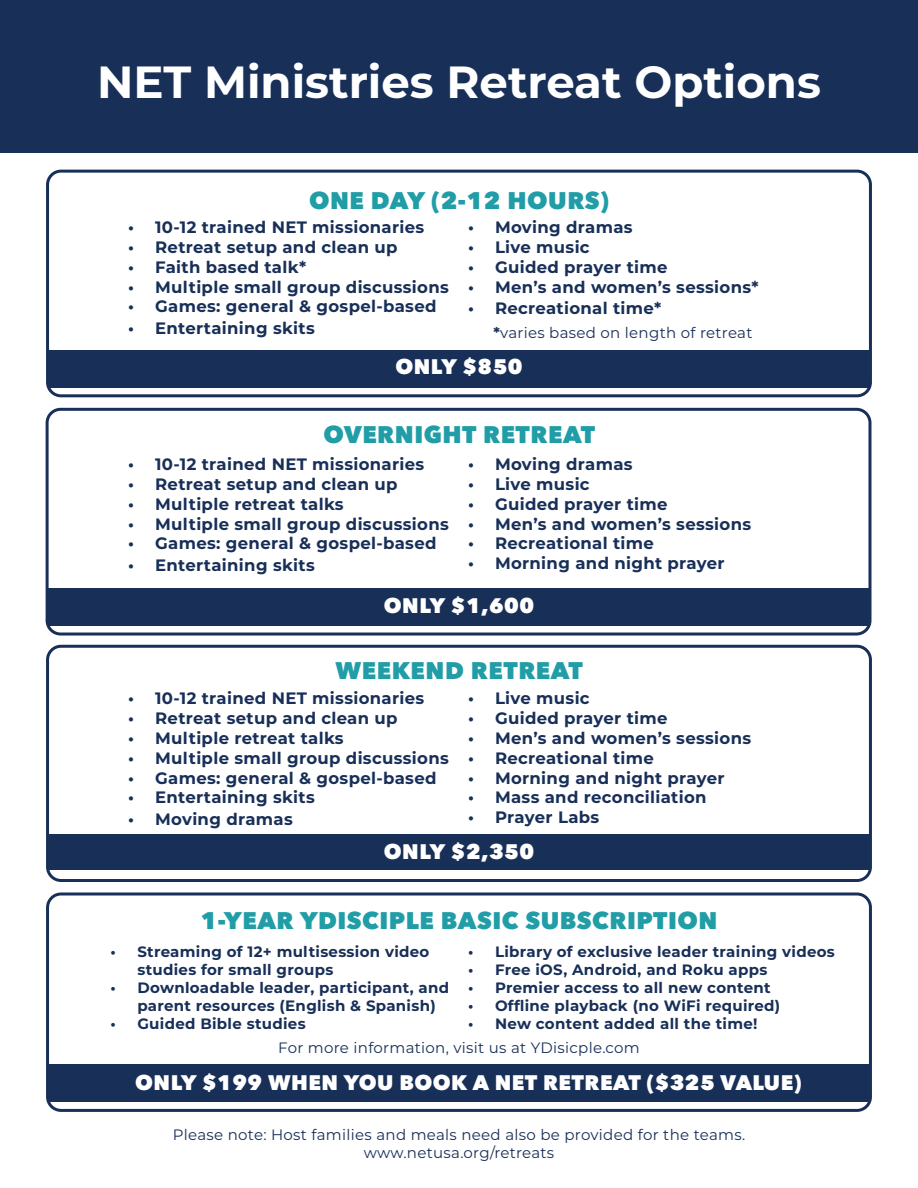
<style>
.page{position:relative;width:918px;height:1188px;background:#fff}
.page>*{position:absolute;margin:0;border:0;box-sizing:border-box;transform-origin:0 0}
.t1{font:700 45px "Montserrat";color:#fff}
.t2{font:800 24px "Avenir Next";letter-spacing:.02em;color:#209da6}
.t3{font:800 21px "Avenir Next";letter-spacing:.02em;color:#fff}
.t4{font:700 16.5px "Montserrat";letter-spacing:.02em;color:#182f58}
.t5{font:700 15px/18px "Montserrat";letter-spacing:.02em;color:#182f58}
.t6{font:15px/18px "Montserrat";letter-spacing:.02em;color:#182f58;text-align:center}
.s1{font-weight:700}
</style>
<div class="page">
<div style="left:49px;top:1065px;width:820px;height:37px;background:#182f58"></div>
<div style="left:46px;top:892px;width:826px;height:220px;border:3px solid #182f58;border-radius:14px"></div>
<div style="left:49px;top:835px;width:820px;height:35px;background:#182f58"></div>
<div style="left:46px;top:645px;width:826px;height:237px;border:3px solid #182f58;border-radius:14px"></div>
<div style="left:48px;top:588px;width:821px;height:38px;background:#182f58"></div>
<div style="left:46px;top:408px;width:825px;height:228px;border:3px solid #182f58;border-radius:14px"></div>
<div style="left:0;top:0;width:918px;height:152px;background:#182f58"></div>
<div style="left:49px;top:350px;width:820px;height:38px;background:#182f58"></div>
<div style="left:46px;top:170px;width:826px;height:227px;border:3px solid #182f58;border-radius:14px"></div>
<h1 class="t1" style="left:97px;top:49px;width:725px">NET Ministries Retreat Options</h1>
<h2 class="t2" style="left:309px;top:186px;width:301px">ONE DAY (2-12 HOURS)</h2>
<p class="t4" style="left:128px;top:215px;width:298px">• 10-12 trained NET missionaries</p>
<p class="t4" style="left:128px;top:235px;width:271px">• Retreat setup and clean up</p>
<p class="t4" style="left:128px;top:255px;width:180px">• Faith based talk*</p>
<p class="t4" style="left:128px;top:275px;width:322px">• Multiple small group discussions</p>
<p class="t4" style="left:128px;top:295px;width:310px">• Games: general &amp; gospel-based</p>
<p class="t4" style="left:128px;top:316px;width:188px">• Entertaining skits</p>
<p class="t4" style="left:468px;top:215px;width:166px">• Moving dramas</p>
<p class="t4" style="left:468px;top:235px;width:123px">• Live music</p>
<p class="t4" style="left:468px;top:255px;width:201px">• Guided prayer time</p>
<p class="t4" style="left:468px;top:275px;width:292px">• Men’s and women’s sessions*</p>
<p class="t4" style="left:468px;top:296px;width:195px">• Recreational time*</p>
<p class="t6" style="left:493px;top:323px;width:261px"><span class="s1">*</span>varies based on length of retreat</p>
<p class="t3" style="left:396px;top:354px;width:128px">ONLY $850</p>
<h2 class="t2" style="left:323px;top:420px;width:273px">OVERNIGHT RETREAT</h2>
<p class="t4" style="left:128px;top:453px;width:298px">• 10-12 trained NET missionaries</p>
<p class="t4" style="left:128px;top:472px;width:271px">• Retreat setup and clean up</p>
<p class="t4" style="left:128px;top:492px;width:217px">• Multiple retreat talks</p>
<p class="t4" style="left:128px;top:512px;width:322px">• Multiple small group discussions</p>
<p class="t4" style="left:128px;top:532px;width:310px">• Games: general &amp; gospel-based</p>
<p class="t4" style="left:128px;top:553px;width:188px">• Entertaining skits</p>
<p class="t4" style="left:468px;top:453px;width:166px">• Moving dramas</p>
<p class="t4" style="left:468px;top:472px;width:123px">• Live music</p>
<p class="t4" style="left:468px;top:492px;width:201px">• Guided prayer time</p>
<p class="t4" style="left:468px;top:512px;width:285px">• Men’s and women’s sessions</p>
<p class="t4" style="left:468px;top:532px;width:188px">• Recreational time</p>
<p class="t4" style="left:468px;top:552px;width:258px">• Morning and night prayer</p>
<p class="t3" style="left:384px;top:593px;width:152px">ONLY $1,600</p>
<h2 class="t2" style="left:336px;top:655px;width:249px">WEEKEND RETREAT</h2>
<p class="t4" style="left:128px;top:687px;width:298px">• 10-12 trained NET missionaries</p>
<p class="t4" style="left:128px;top:706px;width:271px">• Retreat setup and clean up</p>
<p class="t4" style="left:128px;top:726px;width:217px">• Multiple retreat talks</p>
<p class="t4" style="left:128px;top:746px;width:322px">• Multiple small group discussions</p>
<p class="t4" style="left:128px;top:766px;width:310px">• Games: general &amp; gospel-based</p>
<p class="t4" style="left:128px;top:786px;width:188px">• Entertaining skits</p>
<p class="t4" style="left:128px;top:807px;width:166px">• Moving dramas</p>
<p class="t4" style="left:468px;top:687px;width:123px">• Live music</p>
<p class="t4" style="left:468px;top:706px;width:201px">• Guided prayer time</p>
<p class="t4" style="left:468px;top:726px;width:285px">• Men’s and women’s sessions</p>
<p class="t4" style="left:468px;top:746px;width:188px">• Recreational time</p>
<p class="t4" style="left:468px;top:766px;width:258px">• Morning and night prayer</p>
<p class="t4" style="left:468px;top:786px;width:240px">• Mass and reconciliation</p>
<p class="t4" style="left:468px;top:805px;width:133px">• Prayer Labs</p>
<p class="t3" style="left:384px;top:839px;width:152px">ONLY $2,350</p>
<h2 class="t2" style="left:201px;top:905px;width:518px">1-YEAR YDISCIPLE BASIC SUBSCRIPTION</h2>
<p class="t5" style="left:137px;top:942px;width:293px;text-indent:-27px">• Streaming of 12+ multisession video studies for small groups</p>
<p class="t5" style="left:137px;top:978px;width:313px;text-indent:-27px">• Downloadable leader, participant, and parent resources (English &amp; Spanish)</p>
<p class="t5" style="left:110px;top:1014px;width:197px">• Guided Bible studies</p>
<p class="t5" style="left:468px;top:942px;width:368px">• Library of exclusive leader training videos</p>
<p class="t5" style="left:468px;top:960px;width:301px">• Free iOS, Android, and Roku apps</p>
<p class="t5" style="left:468px;top:978px;width:304px">• Premier access to all new content</p>
<p class="t5" style="left:468px;top:996px;width:314px">• Offline playback (no WiFi required)</p>
<p class="t5" style="left:468px;top:1014px;width:291px">• New content added all the time!</p>
<p class="t6" style="left:278px;top:1038px;width:363px">For more information, visit us at YDisicple.com</p>
<p class="t3" style="left:135px;top:1070px;width:668px">ONLY $199 WHEN YOU BOOK A NET RETREAT ($325 VALUE)</p>
<p class="t6" style="left:173px;top:1125px;width:574px">Please note: Host families and meals need also be provided for the teams. www.netusa.org/retreats</p>
</div>
